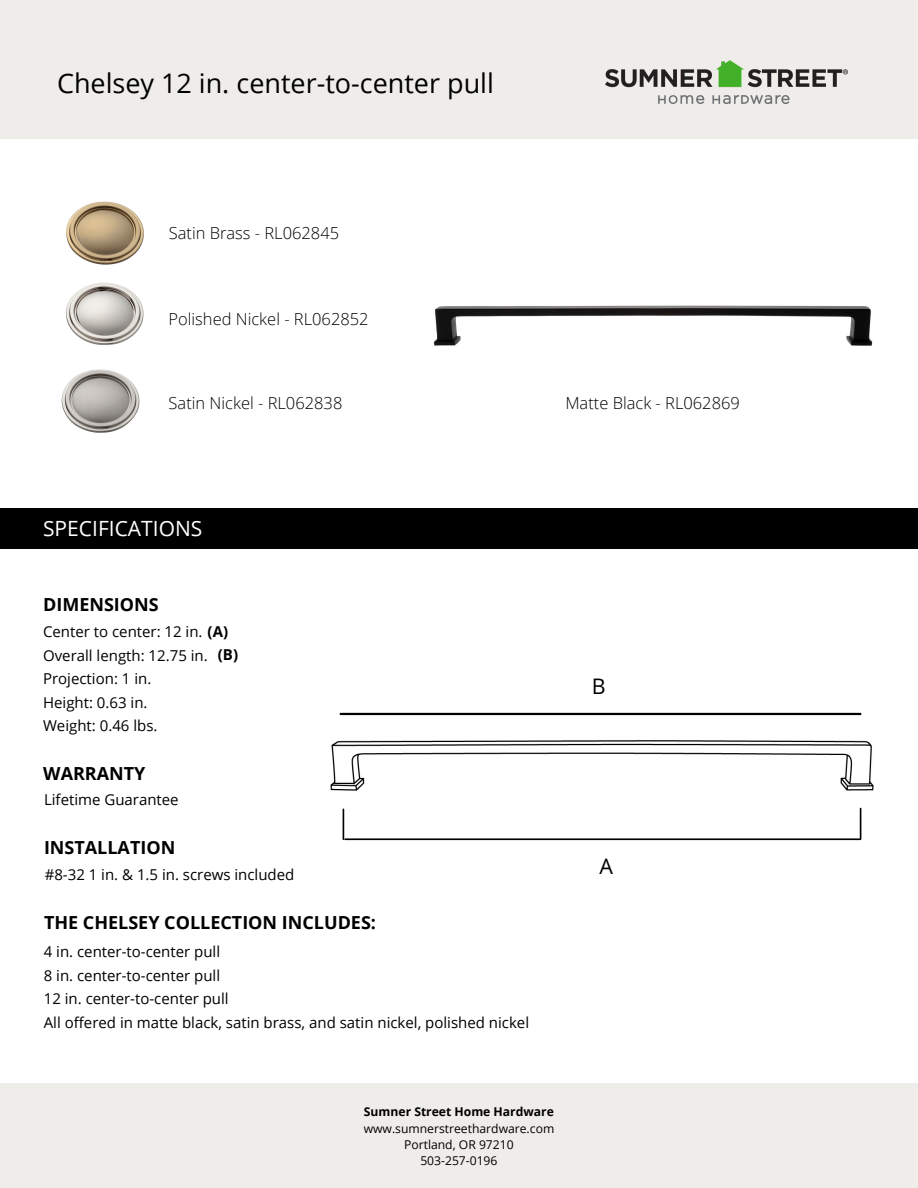
<style>
.page{position:relative;width:918px;height:1188px;background:#fff}
.page>*{position:absolute;margin:0;border:0;box-sizing:border-box;transform-origin:0 0}
.t1{font:27px "Open Sans";color:#000}
.t2{font:21.45px "Open Sans";color:#000}
.t3{font:21px "Open Sans";color:#fff}
.t4{font:700 18px "Open Sans";color:#000}
.t5{font:300 16.5px "Open Sans";color:#000}
.t6{font:15px/23.7px "Open Sans";color:#000}
.t7{font:700 15px "Open Sans";color:#000}
.t8{font:12.15px/16.2px "Open Sans";color:#000;text-align:center}
.t9{font:700 12.15px "Open Sans";color:#000}
.s1{font-weight:700}
</style>
<div class="page">
<img style="left:423px;top:138px;width:460px;height:371px">
<img style="left:323px;top:487px;width:557px;height:354px">
<div style="left:0;top:0;width:918px;height:138px;background:#efede9"></div>
<div style="left:0;top:509px;width:918px;height:40px;background:#000"></div>
<img style="left:605px;top:60px;width:242px;height:44px">
<img style="left:61px;top:189px;width:88px;height:88px;border-radius:50%">
<img style="left:57px;top:359px;width:88px;height:87px;border-radius:50%">
<img style="left:61px;top:272px;width:88px;height:87px;border-radius:50%">
<hr style="left:341px;top:713px;width:519px;height:2px;background:#000">
<hr style="left:345px;top:838px;width:516px;height:2px;background:#000">
<hr style="left:343px;top:809px;width:1px;height:30px;background:#000">
<svg style="left:860px;top:809px;width:1px;height:29px"></svg>
<div style="left:0;top:1083px;width:918px;height:105px;background:#efede9"></div>
<h1 class="t1" style="left:57px;top:64px;width:438px">Chelsey 12 in. center-to-center pull</h1>
<p class="t5" style="left:169px;top:222px;width:172px">Satin Brass - RL062845</p>
<p class="t5" style="left:169px;top:307px;width:202px">Polished Nickel - RL062852</p>
<p class="t5" style="left:169px;top:392px;width:175px">Satin Nickel - RL062838</p>
<p class="t5" style="left:565px;top:391px;width:176px">Matte Black - RL062869</p>
<h3 class="t3" style="left:43px;top:514px;width:161px">SPECIFICATIONS</h3>
<p class="t4" style="left:43px;top:592px;width:117px">DIMENSIONS</p>
<p class="t6" style="left:43px;top:619px;width:187px">Center to center: 12 in. <span class="s1">(A)<br></span>Overall length: 12.75 in.<br>Projection: 1 in.<br>Height: 0.63 in.<br>Weight: 0.46 lbs.</p>
<p class="t7" style="left:218px;top:644px;width:22px">(B)</p>
<p class="t4" style="left:43px;top:761px;width:104px">WARRANTY</p>
<p class="t6" style="left:44px;top:787px;width:136px">Lifetime Guarantee</p>
<p class="t4" style="left:44px;top:835px;width:133px">INSTALLATION</p>
<p class="t6" style="left:45px;top:862px;width:251px">#8-32 1 in. &amp; 1.5 in. screws included</p>
<p class="t4" style="left:44px;top:909px;width:334px">THE CHELSEY COLLECTION INCLUDES:</p>
<p class="t6" style="left:44px;top:940px;width:487px">4 in. center-to-center pull<br>8 in. center-to-center pull<br>12 in. center-to-center pull<br>All offered in matte black, satin brass, and satin nickel, polished nickel</p>
<p class="t9" style="left:364px;top:1103px;width:191px">Sumner Street Home Hardware</p>
<p class="t8" style="left:364px;top:1120px;width:192px">www.sumnerstreethardware.com<br>Portland, OR 97210<br>503-257-0196</p>
<h2 class="t2" style="left:592px;top:671px;width:15px">B</h2>
<h2 class="t2" style="left:600px;top:851px;width:15px">A</h2>
</div>
